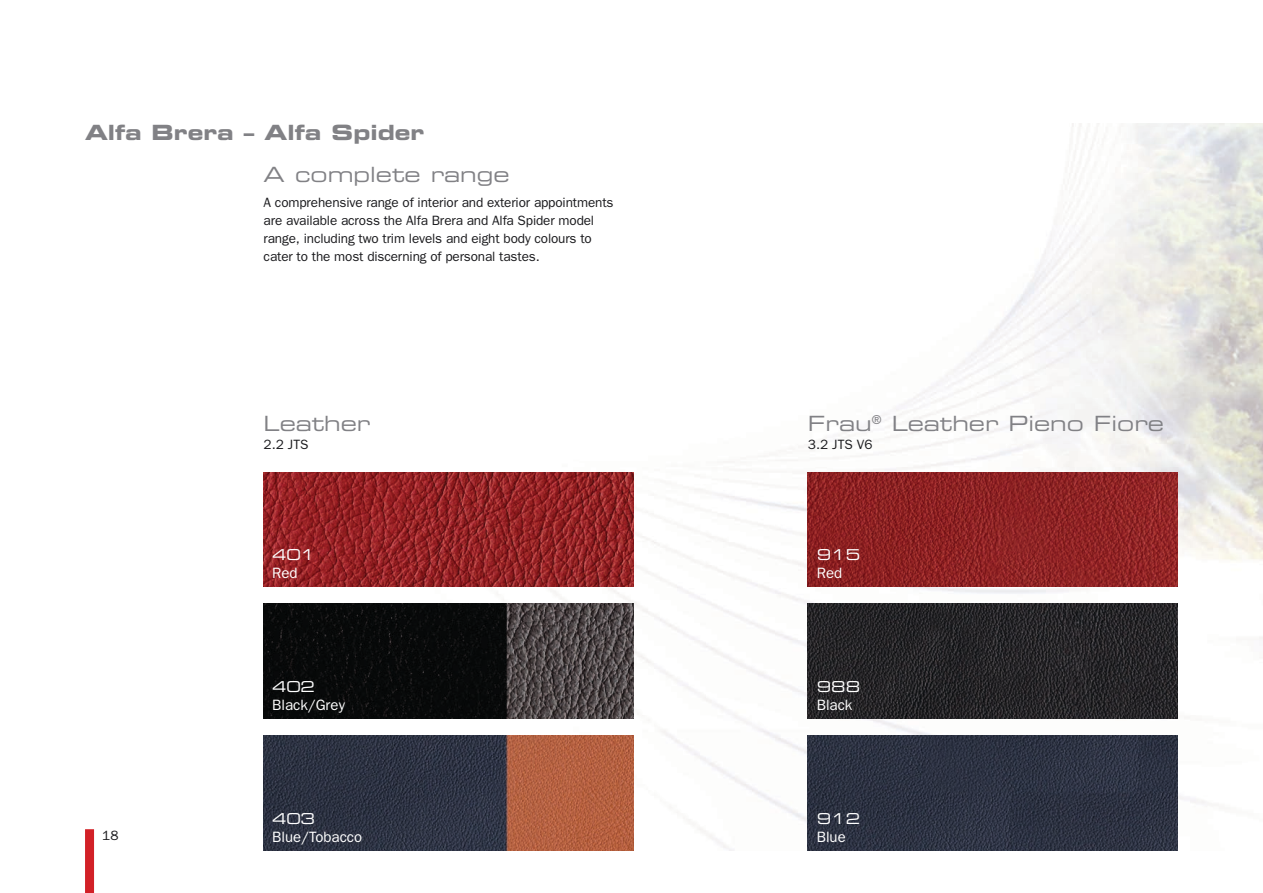
<style>
.page{position:relative;width:1263px;height:893px;background:#fff}
.page>*{position:absolute;margin:0;border:0;box-sizing:border-box;transform-origin:0 0}
.t1{font:21px "Eurostile Extended Two";color:#818185}
.t2{font:21px "Eurostile Bold Extended Two";color:#818185}
.t3{font:15px "Franklin Gothic";color:#fff}
.t4{font:15px "Eurostile Extended Two";color:#fff}
.t5{font:13.5px/18px "Franklin Gothic";letter-spacing:-.01em;color:#1b1b1e}
</style>
<div class="page">
<img style="left:94px;top:123px;width:1169px;height:727px">
<img style="left:264px;top:604px;width:370px;height:115px">
<img style="left:264px;top:736px;width:370px;height:114px">
<img style="left:264px;top:472px;width:370px;height:115px">
<img style="left:808px;top:736px;width:370px;height:114px">
<img style="left:808px;top:472px;width:370px;height:115px">
<img style="left:808px;top:604px;width:370px;height:115px">
<div style="left:85px;top:829px;width:9px;height:64px;background:#d22027"></div>
<h1 class="t2" style="left:85px;top:117px;width:341px">Alfa Brera – Alfa Spider</h1>
<h1 class="t1" style="left:264px;top:161px;width:247px">A complete range</h1>
<p class="t5" style="left:264px;top:193px;width:351px">A comprehensive range of interior and exterior appointments are available across the Alfa Brera and Alfa Spider model range, including two trim levels and eight body colours to cater to the most discerning of personal tastes.</p>
<h1 class="t1" style="left:264px;top:409px;width:108px">Leather</h1>
<p class="t5" style="left:264px;top:436px;width:46px">2.2 JTS</p>
<p class="t4" style="left:272px;top:545px;width:44px">401</p>
<p class="t3" style="left:272px;top:565px;width:27px">Red</p>
<p class="t5" style="left:102px;top:827px;width:18px">18</p>
<p class="t4" style="left:272px;top:676px;width:44px">402</p>
<p class="t3" style="left:272px;top:696px;width:74px">Black/Grey</p>
<p class="t4" style="left:272px;top:808px;width:44px">403</p>
<p class="t3" style="left:272px;top:828px;width:92px">Blue/Tobacco</p>
<h1 class="t1" style="left:808px;top:409px;width:357px">Frau<sup>®</sup> Leather Pieno Fiore</h1>
<p class="t5" style="left:808px;top:436px;width:66px">3.2 JTS V6</p>
<p class="t4" style="left:817px;top:545px;width:45px">915</p>
<p class="t3" style="left:817px;top:565px;width:27px">Red</p>
<p class="t4" style="left:817px;top:676px;width:45px">988</p>
<p class="t3" style="left:817px;top:696px;width:37px">Black</p>
<p class="t4" style="left:817px;top:808px;width:45px">912</p>
<p class="t3" style="left:817px;top:828px;width:31px">Blue</p>
</div>
